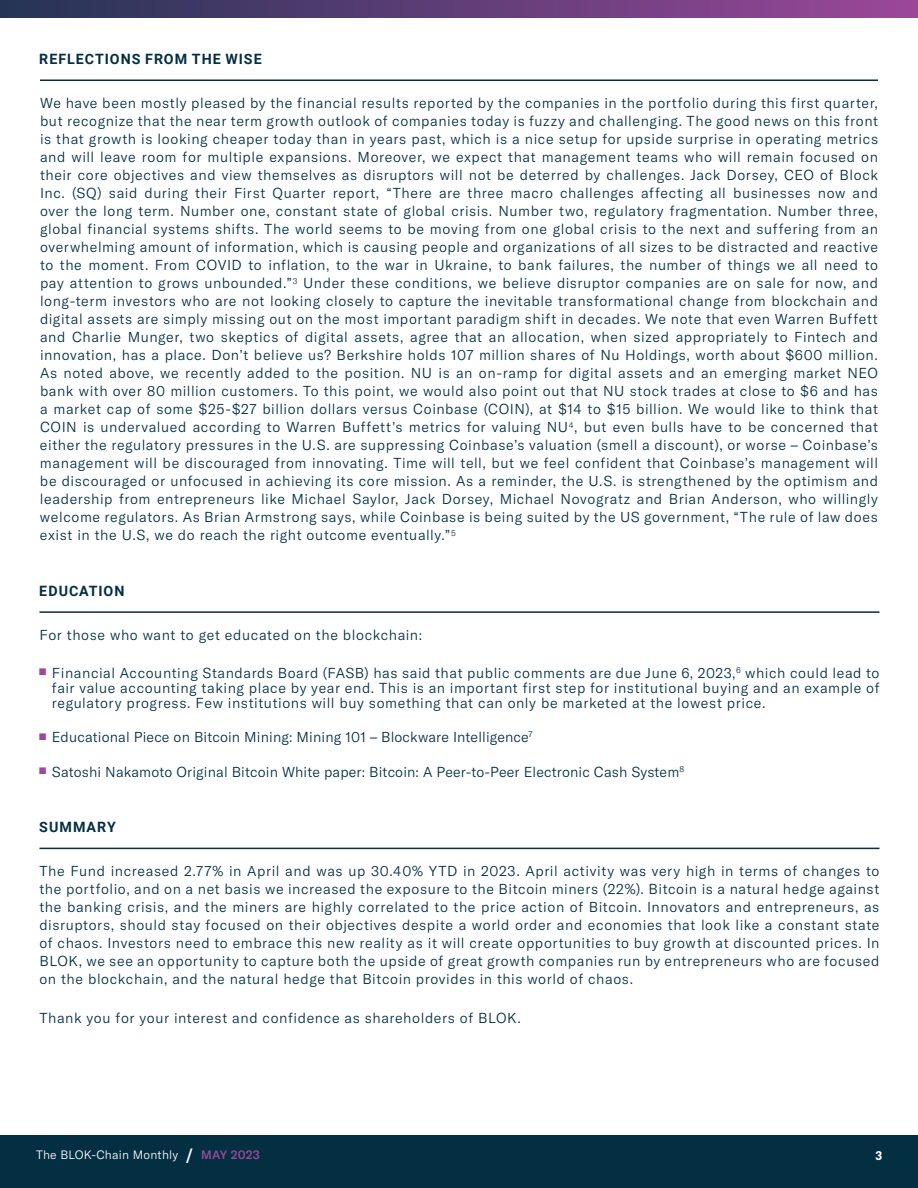
<style>
.page{position:relative;width:918px;height:1188px;background:#fff}
.page>*{position:absolute;margin:0;border:0;box-sizing:border-box;transform-origin:0 0}
.t1{font:300 14.25px/18px "GT America";letter-spacing:.035em;color:#042f42;text-align:justify}
.t2{font:300 14.25px "GT America";letter-spacing:.01em;color:#042f42}
.t3{font:700 14.25px "Roboto";letter-spacing:.07em;color:#042f42}
.t4{font:300 12px "GT America";letter-spacing:.02em;color:#fff}
.t5{font:900 12px "Lato";color:#fff}
.s1{font-weight:500;font-size:16.5px}
.s2{font-weight:500;color:#9e489b}
</style>
<div class="page">
<div style="left:0;top:1135px;width:918px;height:53px;background:#042f42"></div>
<div style="left:0;top:0;width:918px;height:17px;background:linear-gradient(to right,#253455,#9b4899)"></div>
<hr style="left:40px;top:80px;width:838px;height:1px;background:#042f42">
<hr style="left:39px;top:611px;width:841px;height:2px;background:#042f42">
<hr style="left:39px;top:848px;width:841px;height:1px;background:#042f42">
<p class="t3" style="left:39px;top:49px;width:224px">REFLECTIONS FROM THE WISE</p>
<p class="t1" style="left:40px;top:94px;width:840px">We have been mostly pleased by the financial results reported by the companies in the portfolio during this first quarter, but recognize that the near term growth outlook of companies today is fuzzy and challenging. The good news on this front is that growth is looking cheaper today than in years past, which is a nice setup for upside surprise in operating metrics and will leave room for multiple expansions. Moreover, we expect that management teams who will remain focused on their core objectives and view themselves as disruptors will not be deterred by challenges. Jack Dorsey, CEO of Block Inc. (SQ) said during their First Quarter report, “There are three macro challenges affecting all businesses now and over the long term. Number one, constant state of global crisis. Number two, regulatory fragmentation. Number three, global financial systems shifts. The world seems to be moving from one global crisis to the next and suffering from an overwhelming amount of information, which is causing people and organizations of all sizes to be distracted and reactive to the moment. From COVID to inflation, to the war in Ukraine, to bank failures, the number of things we all need to pay attention to grows unbounded.”<sup>3</sup> Under these conditions, we believe disruptor companies are on sale for now, and long-term investors who are not looking closely to capture the inevitable transformational change from blockchain and digital assets are simply missing out on the most important paradigm shift in decades. We note that even Warren Buffett and Charlie Munger, two skeptics of digital assets, agree that an allocation, when sized appropriately to Fintech and innovation, has a place. Don’t believe us? Berkshire holds 107 million shares of Nu Holdings, worth about $600 million.<br>As noted above, we recently added to the position. NU is an on-ramp for digital assets and an emerging market NEO bank with over 80 million customers. To this point, we would also point out that NU stock trades at close to $6 and has a market cap of some $25-$27 billion dollars versus Coinbase (COIN), at $14 to $15 billion. We would like to think that COIN is undervalued according to Warren Buffett’s metrics for valuing NU<sup>4</sup>, but even bulls have to be concerned that either the regulatory pressures in the U.S. are suppressing Coinbase’s valuation (smell a discount), or worse – Coinbase’s management will be discouraged from innovating. Time will tell, but we feel confident that Coinbase’s management will be discouraged or unfocused in achieving its core mission. As a reminder, the U.S. is strengthened by the optimism and leadership from entrepreneurs like Michael Saylor, Jack Dorsey, Michael Novogratz and Brian Anderson, who willingly welcome regulators. As Brian Armstrong says, while Coinbase is being suited by the US government, “The rule of law does exist in the U.S, we do reach the right outcome eventually.”<sup>5</sup></p>
<p class="t3" style="left:39px;top:581px;width:87px">EDUCATION</p>
<p class="t1" style="left:39px;top:626px;width:384px">For those who want to get educated on the blockchain:</p>
<p class="t1" style="left:52px;top:665px;width:829px;line-height:15px;text-indent:-12px"><sup>■</sup> Financial Accounting Standards Board (FASB) has said that public comments are due June 6, 2023,<sup>6</sup> which could lead to fair value accounting taking place by year end. This is an important first step for institutional buying and an example of regulatory progress. Few institutions will buy something that can only be marketed at the lowest price.</p>
<p class="t2" style="left:39px;top:729px;width:495px"><sup>■</sup> Educational Piece on Bitcoin Mining: Mining 101 – Blockware Intelligence<sup>7</sup></p>
<p class="t2" style="left:39px;top:763px;width:646px"><sup>■</sup> Satoshi Nakamoto Original Bitcoin White paper: Bitcoin: A Peer-to-Peer Electronic Cash System<sup>8</sup></p>
<p class="t3" style="left:39px;top:817px;width:78px">SUMMARY</p>
<p class="t1" style="left:39px;top:862px;width:842px">The Fund increased 2.77% in April and was up 30.40% YTD in 2023. April activity was very high in terms of changes to the portfolio, and on a net basis we increased the exposure to the Bitcoin miners (22%). Bitcoin is a natural hedge against the banking crisis, and the miners are highly correlated to the price action of Bitcoin. Innovators and entrepreneurs, as disruptors, should stay focused on their objectives despite a world order and economies that look like a constant state of chaos. Investors need to embrace this new reality as it will create opportunities to buy growth at discounted prices. In BLOK, we see an opportunity to capture both the upside of great growth companies run by entrepreneurs who are focused on the blockchain, and the natural hedge that Bitcoin provides in this world of chaos.</p>
<p class="t1" style="left:39px;top:1009px;width:483px">Thank you for your interest and confidence as shareholders of BLOK.</p>
<p class="t4" style="left:36px;top:1148px;width:225px">The BLOK-Chain Monthly <span class="s1">/</span> <span class="s2">MAY 2023</span></p>
<p class="t5" style="left:875px;top:1149px;width:8px">3</p>
</div>
